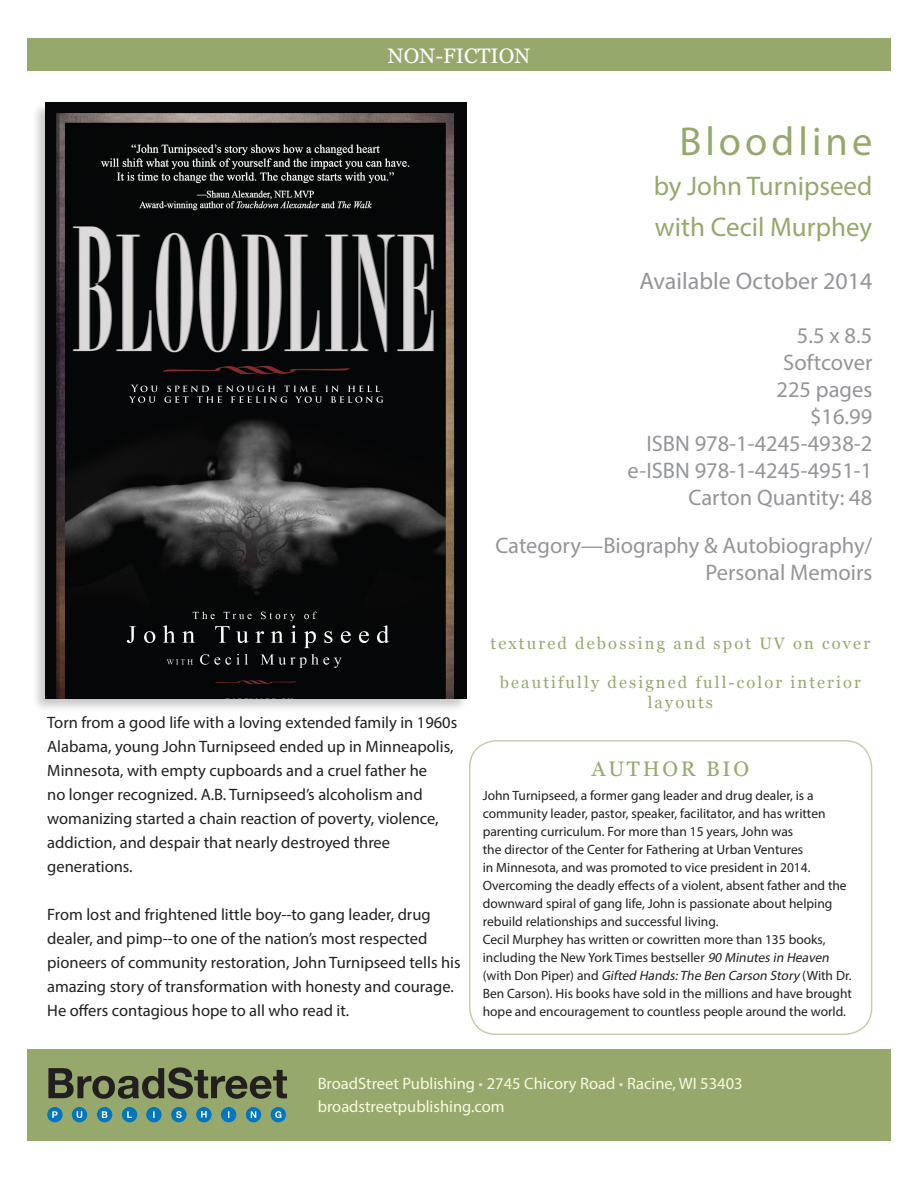
<style>
.page{position:relative;width:918px;height:1188px;background:#fff}
.page>*{position:absolute;margin:0;border:0;box-sizing:border-box;transform-origin:0 0}
.t1{font:40.5px "Myriad Pro";letter-spacing:.1em;color:#97a86d}
.t2{font:27px "Myriad Pro";color:#97a86d}
.t3{font:24px "Myriad Pro";color:#939598}
.Copy_under_product{font:22.5px/27px "Myriad Pro";color:#939598;text-align:right}
.Product_body_copy{font:22.5px "Myriad Pro";color:#939598}
.t4{font:21px "Georgia";color:#fff}
.t5{font:21px "Georgia";letter-spacing:.13em;color:#97a86d}
.Copy_under_product-2{font:16.5px/24px "Myriad Pro";color:#231f20}
.t6{font:16.5px/19.8px "Georgia";letter-spacing:.13em;color:#97a86d;text-align:center}
.t7{font:16.5px "Myriad Pro";color:#f9fadf}
.Copy_under_product-3{font:13.5px/18px "Myriad Pro";color:#231f20}
.s1{font-style:italic}
.s2{color:#dcdfca}
</style>
<div class="page">
<div style="left:31px;top:101px;width:437px;height:612px;background:#231f20;opacity:.25"></div>
<img style="left:46px;top:103px;width:420px;height:595px">
<div style="left:27px;top:39px;width:864px;height:32px;background:#97a86d"></div>
<div style="left:27px;top:1049px;width:864px;height:91px;background:#97a86d"></div>
<div style="left:469px;top:740px;width:403px;height:295px;border:2px solid #c8cdae;border-radius:27px"></div>
<svg style="left:48px;top:1067px;width:239px;height:32px"></svg>
<div style="left:47px;top:1107px;width:16px;height:15px;background:#0076bf;border-radius:50%"></div>
<svg style="left:52px;top:1111px;width:6px;height:7px"></svg>
<div style="left:72px;top:1107px;width:15px;height:15px;background:#0076bf;border-radius:50%"></div>
<svg style="left:77px;top:1111px;width:5px;height:7px"></svg>
<div style="left:97px;top:1107px;width:15px;height:15px;background:#0076bf;border-radius:50%"></div>
<svg style="left:102px;top:1111px;width:5px;height:7px"></svg>
<div style="left:122px;top:1107px;width:15px;height:15px;background:#0076bf;border-radius:50%"></div>
<svg style="left:127px;top:1111px;width:5px;height:7px"></svg>
<div style="left:146px;top:1107px;width:16px;height:15px;background:#0076bf;border-radius:50%"></div>
<svg style="left:153px;top:1111px;width:2px;height:7px"></svg>
<div style="left:171px;top:1107px;width:16px;height:15px;background:#0076bf;border-radius:50%"></div>
<svg style="left:176px;top:1111px;width:6px;height:7px"></svg>
<div style="left:196px;top:1107px;width:16px;height:15px;background:#0076bf;border-radius:50%"></div>
<svg style="left:201px;top:1111px;width:6px;height:7px"></svg>
<div style="left:221px;top:1107px;width:15px;height:15px;background:#0076bf;border-radius:50%"></div>
<div style="left:246px;top:1107px;width:15px;height:15px;background:#0076bf;border-radius:50%"></div>
<svg style="left:251px;top:1111px;width:5px;height:7px"></svg>
<div style="left:271px;top:1107px;width:15px;height:15px;background:#0076bf;border-radius:50%"></div>
<svg style="left:275px;top:1111px;width:6px;height:7px"></svg>
<p class="t4" style="left:388px;top:43px;width:144px">NON-FICTION</p>
<p class="t1" style="left:679px;top:116px;width:195px">Bloodline</p>
<p class="t2" style="left:654px;top:170px;width:220px">by John Turnipseed</p>
<p class="t2" style="left:655px;top:210px;width:219px">with Cecil Murphey</p>
<p class="t3" style="left:639px;top:266px;width:235px">Available October 2014</p>
<p class="Copy_under_product" style="left:797px;top:322px;width:77px">5.5 x 8.5</p>
<p class="Copy_under_product" style="left:783px;top:349px;width:91px">Softcover</p>
<p class="Copy_under_product" style="left:777px;top:376px;width:97px">225 pages</p>
<p class="Copy_under_product" style="left:810px;top:403px;width:64px">$16.99</p>
<p class="Copy_under_product" style="left:646px;top:430px;width:227px">ISBN 978-1-4245-4938-2</p>
<p class="Copy_under_product" style="left:628px;top:457px;width:246px">e-ISBN 978-1-4245-4951-1</p>
<p class="Product_body_copy" style="left:689px;top:484px;width:185px">Carton Quantity: 48</p>
<p class="Copy_under_product" style="left:495px;top:532px;width:379px">Category—Biography &amp; Autobiography/<br>Personal Memoirs</p>
<p class="Copy_under_product-2" style="left:47px;top:710px;width:412px">Torn from a good life with a loving extended family in 1960s Alabama, young John Turnipseed ended up in Minneapolis, Minnesota, with empty cupboards and a cruel father he<br>no longer recognized. A.B. Turnipseed’s alcoholism and womanizing started a chain reaction of poverty, violence, addiction, and despair that nearly destroyed three generations.</p>
<p class="Copy_under_product-2" style="left:47px;top:902px;width:415px">From lost and frightened little boy--to gang leader, drug dealer, and pimp--to one of the nation’s most respected pioneers of community restoration, John Turnipseed tells his amazing story of transformation with honesty and courage.<br>He offers contagious hope to all who read it.</p>
<p class="t6" style="left:491px;top:633px;width:381px">textured debossing and spot UV on cover</p>
<p class="t6" style="left:500px;top:673px;width:363px">beautifully designed full-color interior layouts</p>
<p class="t5" style="left:592px;top:756px;width:159px">AUTHOR BIO</p>
<p class="Copy_under_product-3" style="left:483px;top:787px;width:365px">John Turnipseed, a former gang leader and drug dealer, is a community leader, pastor, speaker, facilitator, and has written parenting curriculum. For more than 15 years, John was<br>the director of the Center for Fathering at Urban Ventures<br>in Minnesota, and was promoted to vice president in 2014.<br>Overcoming the deadly effects of a violent, absent father and the downward spiral of gang life, John is passionate about helping rebuild relationships and successful living.</p>
<p class="Copy_under_product-3" style="left:483px;top:931px;width:371px">Cecil Murphey has written or cowritten more than 135 books, including the New York Times bestseller <span class="s1">90 Minutes in Heaven<br></span>(w i t h D o n P i p e r) a n d <span class="s1">Gifted Hands:The Ben Carson Story</span> ( W i t h D r.<br>Ben Carson). His books have sold in the millions and have brought hope and encouragement to countless people around the world.</p>
<p class="t7" style="left:318px;top:1073px;width:426px">BroadStreet Publishing <span class="s2">•</span> 2745 Chicory Road <span class="s2">•</span> Racine, WI 53403</p>
<p class="t7" style="left:318px;top:1096px;width:188px">broadstreetpublishing.com</p>
</div>
